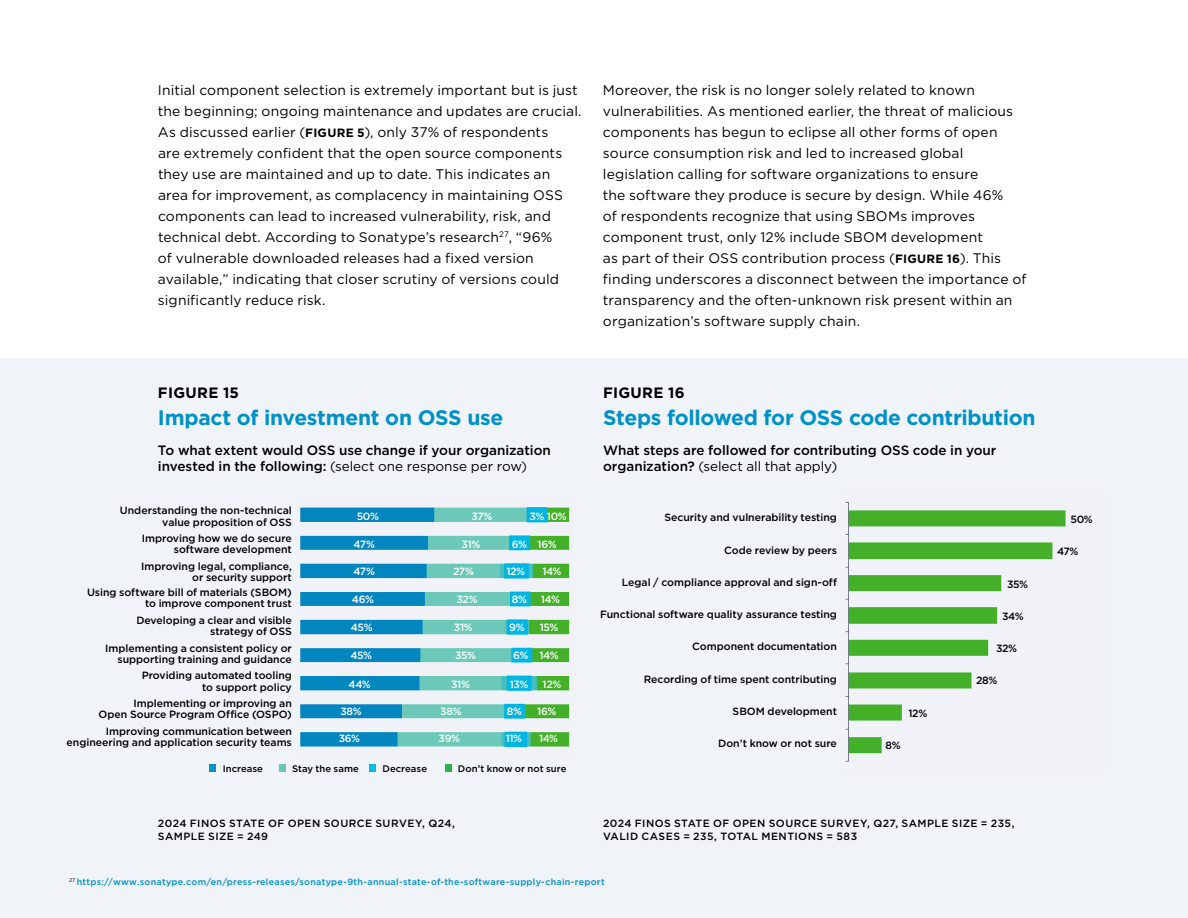
<style>
.page{position:relative;width:1188px;height:918px;background:#fff}
.page>*{position:absolute;margin:0;border:0;box-sizing:border-box;transform-origin:0 0}
.t1{font:700 21px "Gotham";letter-spacing:-.015em;color:#0091c7}
.t2{font:700 15px "Gotham";letter-spacing:.02em;color:#000}
.t3{font:13.8px/21px "Gotham";letter-spacing:.01em;color:#000}
.t4{font:500 13.5px/16.5px "Gotham";letter-spacing:-.005em;color:#000}
.t5{font:500 10.5px/11.2px "Gotham";color:#000;text-align:right}
.t6{font:500 10.5px/13.5px "Gotham";letter-spacing:.045em;color:#000}
.t7{font:500 10.5px "Gotham";letter-spacing:-.04em;color:#fff}
.t8{font:500 9.6px "Gotham";color:#000}
.t9{font:500 9px "Gotham";letter-spacing:.025em;color:#0091c7}
.s1{font-weight:700;font-size:12px}
.s2{font-weight:400}
</style>
<div class="page">
<div style="left:0;top:358px;width:1188px;height:560px;background:#f0f3f8"></div>
<img style="left:300px;top:507px;width:270px;height:240px">
<img style="left:845px;top:502px;width:221px;height:260px">
<div style="left:209px;top:764px;width:7px;height:8px;background:#0091c7"></div>
<div style="left:279px;top:764px;width:7px;height:8px;background:#69c6b4"></div>
<div style="left:369px;top:764px;width:7px;height:8px;background:#00bce7"></div>
<div style="left:445px;top:764px;width:6px;height:8px;background:#2cb34a"></div>
<p class="t3" style="left:158px;top:79px;width:425px">Initial component selection is extremely important but is just the beginning; ongoing maintenance and updates are crucial.<br>As discussed earlier (<span class="s1">FIGURE 5</span>), only 37% of respondents<br>are extremely confident that the open source components they use are maintained and up to date. This indicates an area for improvement, as complacency in maintaining OSS components can lead to increased vulnerability, risk, and technical debt. According to Sonatype’s research<sup>27</sup>, “96%<br>of vulnerable downloaded releases had a fixed version available,” indicating that closer scrutiny of versions could significantly reduce risk.</p>
<p class="t3" style="left:603px;top:79px;width:425px">Moreover, the risk is no longer solely related to known vulnerabilities. As mentioned earlier, the threat of malicious components has begun to eclipse all other forms of open source consumption risk and led to increased global legislation calling for software organizations to ensure<br>the software they produce is secure by design. While 46%<br>of respondents recognize that using SBOMs improves component trust, only 12% include SBOM development<br>as part of their OSS contribution process (<span class="s1">FIGURE 16</span>). This finding underscores a disconnect between the importance of transparency and the often-unknown risk present within an organization’s software supply chain.</p>
<p class="t2" style="left:158px;top:382px;width:83px">FIGURE 15</p>
<h1 class="t1" style="left:158px;top:403px;width:347px">Impact of investment on OSS use</h1>
<p class="t4" style="left:158px;top:442px;width:394px">To what extent would OSS use change if your organization invested in the following: <span class="s2">(select one response per row)</span></p>
<p class="t5" style="left:120px;top:505px;width:174px">Understanding the non-technical value proposition of OSS</p>
<p class="t5" style="left:142px;top:533px;width:152px">Improving how we do secure software development</p>
<p class="t5" style="left:141px;top:560px;width:152px">Improving legal, compliance, or security support</p>
<p class="t5" style="left:87px;top:587px;width:206px">Using software bill of materials (SBOM) to improve component trust</p>
<p class="t5" style="left:136px;top:614px;width:157px">Developing a clear and visible strategy of OSS</p>
<p class="t5" style="left:105px;top:642px;width:188px">Implementing a consistent policy or supporting training and guidance</p>
<p class="t5" style="left:142px;top:670px;width:152px">Providing automated tooling to support policy</p>
<p class="t5" style="left:99px;top:698px;width:195px">Implementing or improving an<br>Open Source Program Office (OSPO)</p>
<p class="t5" style="left:67px;top:725px;width:227px">Improving communication between engineering and application security teams</p>
<p class="t7" style="left:357px;top:509px;width:24px">50%</p>
<p class="t7" style="left:471px;top:509px;width:22px">37%</p>
<p class="t7" style="left:529px;top:509px;width:39px">3% 10%</p>
<p class="t7" style="left:354px;top:537px;width:23px">47%</p>
<p class="t7" style="left:462px;top:537px;width:20px">31%</p>
<p class="t7" style="left:512px;top:537px;width:46px">6% 16%</p>
<p class="t7" style="left:354px;top:564px;width:23px">47%</p>
<p class="t7" style="left:453px;top:564px;width:22px">27%</p>
<p class="t7" style="left:506px;top:564px;width:20px">12%</p>
<p class="t7" style="left:542px;top:564px;width:21px">14%</p>
<p class="t7" style="left:352px;top:593px;width:24px">46%</p>
<p class="t7" style="left:457px;top:593px;width:23px">32%</p>
<p class="t7" style="left:512px;top:593px;width:17px">8%</p>
<p class="t7" style="left:541px;top:593px;width:21px">14%</p>
<p class="t7" style="left:351px;top:620px;width:23px">45%</p>
<p class="t7" style="left:454px;top:620px;width:20px">31%</p>
<p class="t7" style="left:509px;top:620px;width:17px">9%</p>
<p class="t7" style="left:540px;top:620px;width:20px">15%</p>
<p class="t7" style="left:351px;top:649px;width:23px">45%</p>
<p class="t7" style="left:455px;top:649px;width:23px">35%</p>
<p class="t7" style="left:513px;top:649px;width:47px">6% 14%</p>
<p class="t7" style="left:348px;top:677px;width:24px">44%</p>
<p class="t7" style="left:451px;top:677px;width:20px">31%</p>
<p class="t7" style="left:510px;top:677px;width:20px">13%</p>
<p class="t7" style="left:543px;top:677px;width:20px">12%</p>
<p class="t7" style="left:340px;top:704px;width:23px">38%</p>
<p class="t7" style="left:440px;top:704px;width:23px">38%</p>
<p class="t7" style="left:507px;top:704px;width:17px">8%</p>
<p class="t7" style="left:537px;top:704px;width:21px">16%</p>
<p class="t7" style="left:339px;top:731px;width:23px">36%</p>
<p class="t7" style="left:439px;top:731px;width:23px">39%</p>
<p class="t7" style="left:506px;top:731px;width:18px">11%</p>
<p class="t7" style="left:539px;top:731px;width:21px">14%</p>
<p class="t8" style="left:223px;top:762px;width:42px">Increase</p>
<p class="t8" style="left:292px;top:762px;width:68px">Stay the same</p>
<p class="t8" style="left:383px;top:762px;width:46px">Decrease</p>
<p class="t8" style="left:458px;top:762px;width:110px">Don’t know or not sure</p>
<p class="t6" style="left:158px;top:816px;width:299px">2024 FINOS STATE OF OPEN SOURCE SURVEY, Q24,<br>SAMPLE SIZE = 249</p>
<p class="t2" style="left:603px;top:382px;width:83px">FIGURE 16</p>
<h1 class="t1" style="left:603px;top:403px;width:434px">Steps followed for OSS code contribution</h1>
<p class="t4" style="left:603px;top:442px;width:395px">What steps are followed for contributing OSS code in your organization? <span class="s2">(select all that apply)</span></p>
<p class="t5" style="left:664px;top:512px;width:174px">Security and vulnerability testing</p>
<p class="t5" style="left:724px;top:544px;width:114px">Code review by peers</p>
<p class="t5" style="left:622px;top:576px;width:217px">Legal / compliance approval and sign-off</p>
<p class="t5" style="left:600px;top:609px;width:238px">Functional software quality assurance testing</p>
<p class="t5" style="left:692px;top:641px;width:146px">Component documentation</p>
<p class="t5" style="left:644px;top:673px;width:195px">Recording of time spent contributing</p>
<p class="t5" style="left:733px;top:705px;width:106px">SBOM development</p>
<p class="t5" style="left:718px;top:738px;width:120px">Don’t know or not sure</p>
<p class="t5" style="left:909px;top:707px;width:20px">12%</p>
<p class="t5" style="left:886px;top:740px;width:17px">8%</p>
<p class="t5" style="left:1007px;top:579px;width:23px">35%</p>
<p class="t5" style="left:1002px;top:610px;width:23px">34%</p>
<p class="t5" style="left:996px;top:643px;width:23px">32%</p>
<p class="t5" style="left:976px;top:675px;width:23px">28%</p>
<p class="t6" style="left:603px;top:816px;width:413px">2024 FINOS STATE OF OPEN SOURCE SURVEY, Q27, SAMPLE SIZE = 235,<br>VALID CASES = 235, TOTAL MENTIONS = 583</p>
<p class="t9" style="left:69px;top:876px;width:537px"><sup>27</sup> https://www.sonatype.com/en/press-releases/sonatype-9th-annual-state-of-the-software-supply-chain-report</p>
<p class="t5" style="left:1071px;top:513px;width:24px">50%</p>
<p class="t5" style="left:1057px;top:545px;width:23px">47%</p>
</div>
